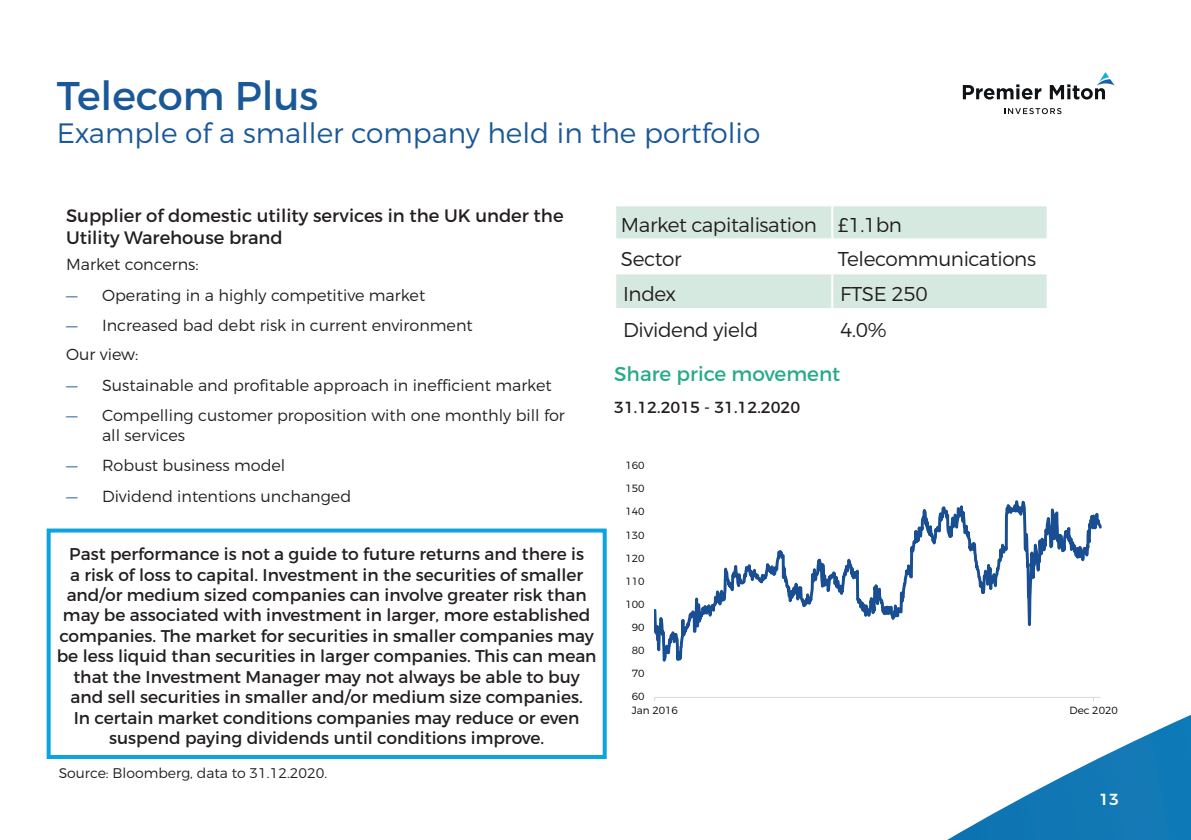
<style>
.page{position:relative;width:1191px;height:840px;background:#fff}
.page>*{position:absolute;margin:0;border:0;box-sizing:border-box;transform-origin:0 0}
.Heading{font:40px "Montserrat";color:#1a5897}
.Heading-2{font:300 28px "Montserrat";color:#1a5897}
.t1{font:300 20px "Montserrat";letter-spacing:-.02em;color:#231f20}
.t2{font:20px "Montserrat";color:#27ab88}
.Bullets{font:18px/21.6px "Montserrat";color:#231f20}
.t3{font:17px/20.4px "Montserrat";color:#231f20;text-align:center}
.Bullets-2{font:300 16px/19.2px "Montserrat";color:#231f20}
.t4{font:16px "Montserrat";color:#231f20}
.t5{font:500 16px "Montserrat";color:#fff}
.t6{font:300 14px "Montserrat";color:#231f20}
.t7{font:300 10.4px "Montserrat";letter-spacing:-.005em;color:#000}
.s1{color:#1a5897}
</style>
<div class="page">
<svg style="left:949px;top:715px;width:242px;height:124px"></svg>
<svg style="left:962px;top:84px;width:79px;height:15px"></svg>
<svg style="left:1049px;top:72px;width:65px;height:27px"></svg>
<svg style="left:1004px;top:108px;width:57px;height:6px"></svg>
<svg style="left:654px;top:500px;width:447px;height:198px"></svg>
<svg style="left:616px;top:206px;width:430px;height:102px;fill:#d6e9e0"></svg>
<hr style="left:831px;top:206px;width:2px;height:32px;background:#fff">
<hr style="left:614px;top:238px;width:218px;height:2px;background:#fff">
<hr style="left:832px;top:238px;width:216px;height:2px;background:#fff">
<hr style="left:831px;top:240px;width:2px;height:32px;background:#fff">
<hr style="left:614px;top:272px;width:218px;height:2px;background:#fff">
<hr style="left:832px;top:272px;width:216px;height:2px;background:#fff">
<hr style="left:831px;top:274px;width:2px;height:34px;background:#fff">
<div style="left:47px;top:528px;width:559px;height:230px;border:4px solid #0ca4de"></div>
<p class="Heading" style="left:57px;top:71px;width:263px">Telecom Plus</p>
<p class="Heading-2" style="left:57px;top:116px;width:705px">Example of a smaller company held in the portfolio</p>
<p class="Bullets" style="left:66px;top:204px;width:499px">Supplier of domestic utility services in the UK under the<br>Utility Warehouse brand</p>
<p class="Bullets-2" style="left:66px;top:254px;width:134px">Market concerns:</p>
<p class="Bullets-2" style="left:66px;top:285px;width:361px"><span class="s1">—</span> Operating in a highly competitive market</p>
<p class="Bullets-2" style="left:66px;top:316px;width:408px"><span class="s1">—</span> Increased bad debt risk in current environment</p>
<p class="Bullets-2" style="left:66px;top:344px;width:74px">Our view:</p>
<p class="Bullets-2" style="left:66px;top:375px;width:487px"><span class="s1">—</span> Sustainable and profitable approach in inefficient market</p>
<p class="Bullets-2" style="left:102px;top:405px;width:464px;text-indent:-36px"><span class="s1">—</span> Compelling customer proposition with one monthly bill for all services</p>
<p class="Bullets-2" style="left:66px;top:455px;width:221px"><span class="s1">—</span> Robust business model</p>
<p class="Bullets-2" style="left:66px;top:486px;width:287px"><span class="s1">—</span> Dividend intentions unchanged</p>
<p class="t3" style="left:57px;top:543px;width:541px">Past performance is not a guide to future returns and there is<br>a risk of loss to capital. Investment in the securities of smaller and/or medium sized companies can involve greater risk than may be associated with investment in larger, more established companies. The market for securities in smaller companies may be less liquid than securities in larger companies. This can mean that the Investment Manager may not always be able to buy and sell securities in smaller and/or medium size companies.<br>In certain market conditions companies may reduce or even suspend paying dividends until conditions improve.</p>
<p class="t6" style="left:59px;top:763px;width:270px">Source: Bloomberg, data to 31.12.2020.</p>
<p class="t1" style="left:621px;top:213px;width:197px">Market capitalisation</p>
<p class="t1" style="left:838px;top:213px;width:66px">£1.1bn</p>
<p class="t1" style="left:621px;top:247px;width:62px">Sector</p>
<p class="t1" style="left:838px;top:247px;width:200px">Telecommunications</p>
<p class="t1" style="left:623px;top:281px;width:54px">Index</p>
<p class="t1" style="left:840px;top:281px;width:89px">FTSE 250</p>
<p class="t1" style="left:623px;top:317px;width:137px">Dividend yield</p>
<p class="t1" style="left:840px;top:317px;width:48px">4.0%</p>
<p class="t2" style="left:614px;top:361px;width:228px">Share price movement</p>
<p class="t4" style="left:614px;top:397px;width:188px">31.12.2015 - 31.12.2020</p>
<p class="t7" style="left:625px;top:459px;width:21px">160</p>
<p class="t7" style="left:625px;top:482px;width:21px">150</p>
<p class="t7" style="left:625px;top:505px;width:21px">140</p>
<p class="t7" style="left:625px;top:528px;width:21px">130</p>
<p class="t7" style="left:625px;top:551px;width:21px">120</p>
<p class="t7" style="left:625px;top:574px;width:21px">110</p>
<p class="t7" style="left:625px;top:597px;width:21px">100</p>
<p class="t7" style="left:632px;top:620px;width:14px">90</p>
<p class="t7" style="left:632px;top:643px;width:14px">80</p>
<p class="t7" style="left:632px;top:666px;width:14px">70</p>
<p class="t7" style="left:632px;top:689px;width:14px">60</p>
<p class="t7" style="left:632px;top:703px;width:48px">Jan 2016</p>
<p class="t7" style="left:1069px;top:703px;width:50px">Dec 2020</p>
<p class="t5" style="left:1099px;top:789px;width:21px">13</p>
</div>
